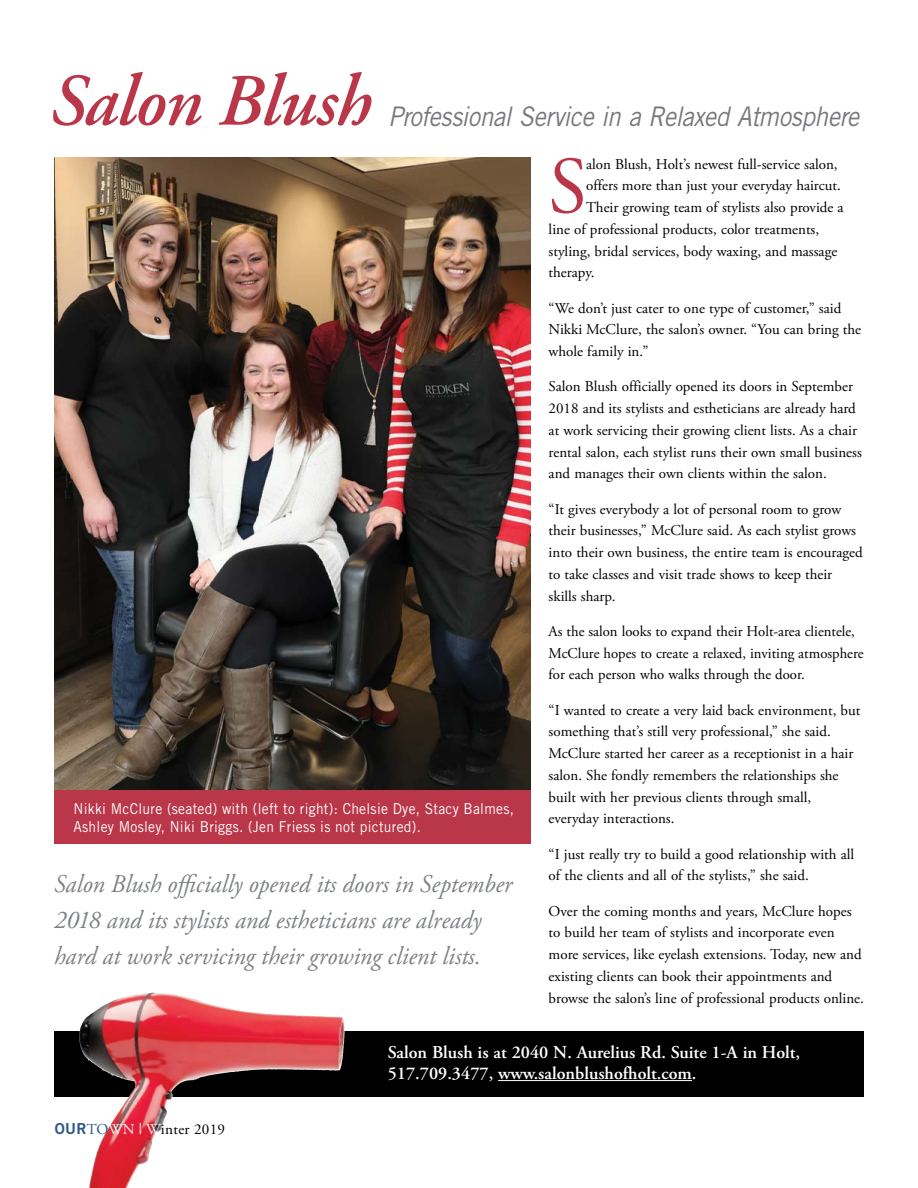
<style>
.page{position:relative;width:918px;height:1188px;background:#fff}
.page>*{position:absolute;margin:0;border:0;box-sizing:border-box;transform-origin:0 0}
.t1{font:80.55px "Adobe Garamond Pro";color:#b93749}
.t2{font:italic 600 73.5px "Adobe Garamond Pro";letter-spacing:-.01em;color:#b93749}
.t3{font:italic 27px "Trade Gothic LT Std";letter-spacing:-.025em;color:#77787b;scale:.91 1}
.t4{font:italic 25.5px/36px "Adobe Garamond Pro";color:#7e8083;scale:.96 1}
.t5{font:600 18px/21px "Adobe Garamond Pro";color:#fff}
.t6{font:15.15px "Adobe Garamond Pro";letter-spacing:.02em;color:#000}
.t7{font:15px/21.8px "Adobe Garamond Pro";color:#000}
.t8{font:15px/18px "Trade Gothic LT Std";letter-spacing:.02em;color:#fff;scale:.92 1}
.s1{font-family:"Trade Gothic LT Std Bd 2";color:#2a5889}
.s2{color:#2a5889}
.s3{color:#fff}
.s4{font-family:"Trade Gothic LT Std Cn 18";color:#fff}
</style>
<div class="page">
<svg style="left:54px;top:1031px;width:810px;height:66px;background:#260e0f"></svg>
<img style="left:54px;top:158px;width:476px;height:632px">
<div style="left:54px;top:790px;width:476px;height:54px;background:#b93749"></div>
<img style="left:79px;top:992px;width:74px;height:92px">
<hr style="left:498px;top:1080px;width:194px;height:1px;background:#fff">
<h2 class="t2" style="left:50px;top:59px;width:323px">Salon Blush</h2>
<h3 class="t3" style="left:388px;top:101px;width:519px">Professional Service in a Relaxed Atmosphere</h3>
<p class="t8" style="left:74px;top:799px;width:480px">Nikki McClure (seated) with (left to right): Chelsie Dye, Stacy Balmes,<br>Ashley Mosley, Niki Briggs. (Jen Friess is not pictured).</p>
<h3 class="t4" style="left:54px;top:867px;width:479px">Salon Blush officially opened its doors in September<br>2018 and its stylists and estheticians are already hard at work servicing their growing client lists.</h3>
<h1 class="t1" style="left:549px;top:138px;width:40px">S</h1>
<p class="t7" style="left:586px;top:154px;width:253px">alon Blush, Holt’s newest full-service salon,</p>
<p class="t7" style="left:586px;top:175px;width:256px">offers more than just your everyday haircut.</p>
<p class="t7" style="left:586px;top:197px;width:259px">Their growing team of stylists also provide a</p>
<p class="t7" style="left:549px;top:219px;width:272px">line of professional products, color treatments,</p>
<p class="t7" style="left:549px;top:241px;width:290px">styling, bridal services, body waxing, and massage</p>
<p class="t7" style="left:549px;top:262px;width:47px">therapy.</p>
<p class="t7" style="left:549px;top:298px;width:314px">“We don’t just cater to one type of customer,” said<br>Nikki McClure, the salon’s owner. “You can bring the whole family in.”</p>
<p class="t7" style="left:549px;top:376px;width:315px">Salon Blush officially opened its doors in September 2018 and its stylists and estheticians are already hard at work servicing their growing client lists. As a chair rental salon, each stylist runs their own small business and manages their own clients within the salon.</p>
<p class="t7" style="left:549px;top:499px;width:316px">“It gives everybody a lot of personal room to grow their businesses,” McClure said. As each stylist grows into their own business, the entire team is encouraged to take classes and visit trade shows to keep their skills sharp.</p>
<p class="t7" style="left:549px;top:621px;width:316px">As the salon looks to expand their Holt-area clientele,<br>McClure hopes to create a relaxed, inviting atmosphere for each person who walks through the door.</p>
<p class="t7" style="left:549px;top:700px;width:313px">“I wanted to create a very laid back environment, but something that’s still very professional,” she said.<br>McClure started her career as a receptionist in a hair salon. She fondly remembers the relationships she built with her previous clients through small, everyday interactions.</p>
<p class="t7" style="left:549px;top:844px;width:307px">“I just really try to build a good relationship with all of the clients and all of the stylists,” she said.</p>
<p class="t7" style="left:549px;top:901px;width:317px">Over the coming months and years, McClure hopes to build her team of stylists and incorporate even more services, like eyelash extensions. Today, new and existing clients can book their appointments and browse the salon’s line of professional products online.</p>
<p class="t6" style="left:55px;top:1120px;width:172px"><span class="s1">OUR</span><span class="s2">TO</span><span class="s3">WN</span> <span class="s4">|</span> <span class="s3">W</span>inter 2019</p>
<p class="t5" style="left:388px;top:1042px;width:414px">Salon Blush is at 2040 N. Aurelius Rd. Suite 1-A in Holt,<br>517.709.3477, www.salonblushofholt.com.</p>
</div>
